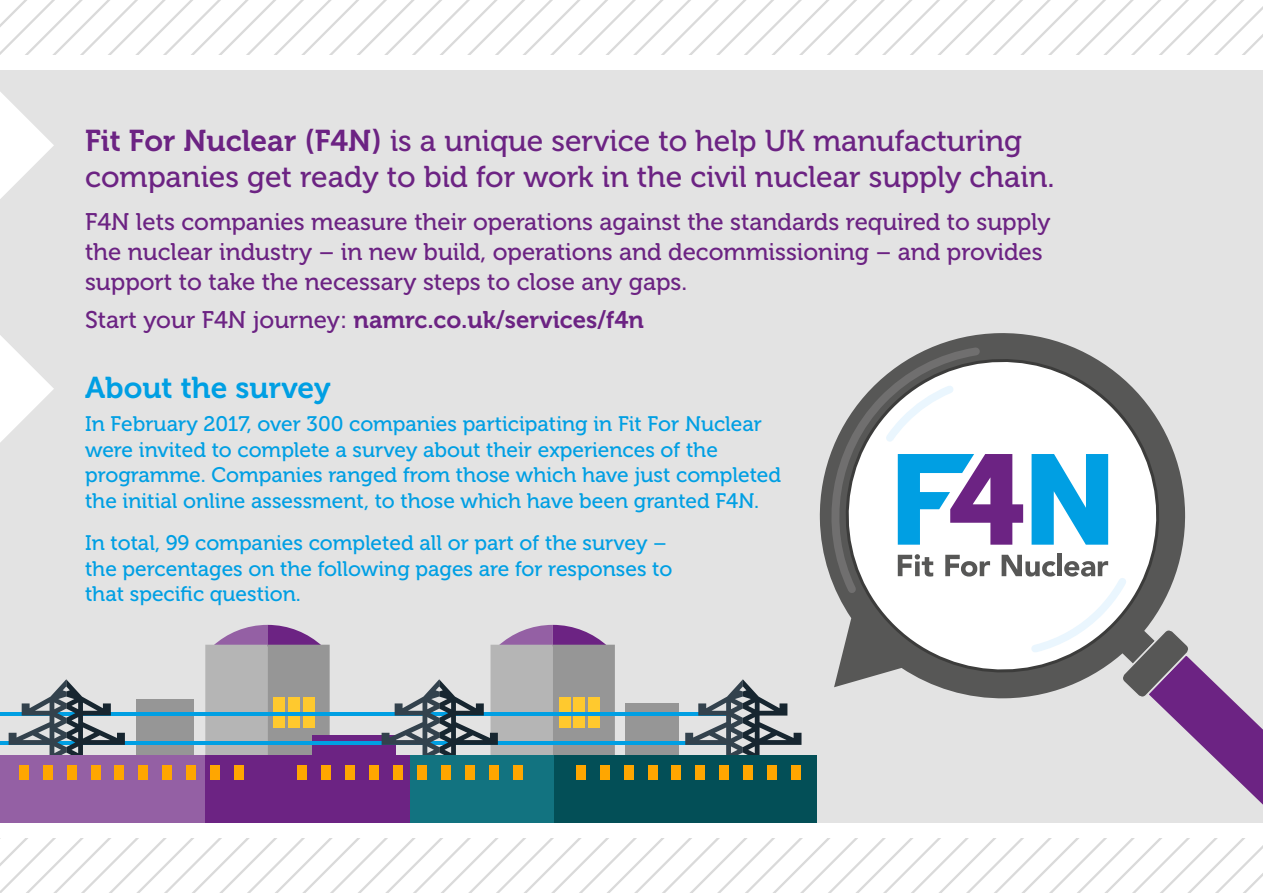
<style>
.page{position:relative;width:1263px;height:893px;background:#fff}
.page>*{position:absolute;margin:0;border:0;box-sizing:border-box;transform-origin:0 0}
.t1{font:30px/36px "Museo 500";color:#6c2383}
.t2{font:30px "Museo 700";color:#009fe3}
.t3{font:24px/30px "Museo 500";color:#6c2383}
.t4{font:24px "Museo 700";color:#6c2383}
.t5{font:21px/25.5px "Museo 500";color:#009fe3}
.s1{font-family:"Museo 700"}
.s2{font-family:"Museo 500"}
</style>
<div class="page">
<div style="left:0;top:70px;width:1263px;height:753px;background:#e3e3e3"></div>
<svg style="left:266px;top:0;width:28px;height:54px"></svg>
<svg style="left:294px;top:0;width:28px;height:54px"></svg>
<svg style="left:322px;top:0;width:27px;height:54px"></svg>
<svg style="left:349px;top:0;width:28px;height:54px"></svg>
<svg style="left:377px;top:0;width:28px;height:54px"></svg>
<svg style="left:405px;top:0;width:27px;height:54px"></svg>
<svg style="left:432px;top:0;width:831px;height:54px"></svg>
<svg style="left:266px;top:839px;width:28px;height:54px"></svg>
<svg style="left:294px;top:839px;width:28px;height:54px"></svg>
<svg style="left:322px;top:839px;width:941px;height:54px"></svg>
<svg style="left:0;top:92px;width:54px;height:107px"></svg>
<svg style="left:819px;top:333px;width:240px;height:210px"></svg>
<svg style="left:822px;top:342px;width:441px;height:463px"></svg>
<div style="left:136px;top:699px;width:58px;height:57px;background:#969696"></div>
<svg style="left:205px;top:625px;width:125px;height:131px;background:#a6a0a9"></svg>
<div style="left:273px;top:698px;width:12px;height:30px;background:#ffc92e"></div>
<div style="left:288px;top:698px;width:12px;height:30px;background:#ffc92e"></div>
<div style="left:303px;top:698px;width:12px;height:30px;background:#ffc92e"></div>
<div style="left:312px;top:735px;width:83px;height:21px;background:#6c2383"></div>
<div style="left:625px;top:703px;width:54px;height:53px;background:#969696"></div>
<hr style="left:0;top:712px;width:729px;height:3px;background:#009fe3">
<hr style="left:0;top:741px;width:729px;height:4px;background:#009fe3">
<svg style="left:9px;top:679px;width:116px;height:77px"></svg>
<svg style="left:685px;top:679px;width:116px;height:77px"></svg>
<svg style="left:382px;top:625px;width:233px;height:131px"></svg>
<div style="left:4px;top:756px;width:406px;height:67px;background:#6c2383"></div>
<div style="left:410px;top:756px;width:406px;height:67px;background:#034f57"></div>
<div style="left:0;top:756px;width:205px;height:67px;background:#9460a4"></div>
<div style="left:19px;top:765px;width:10px;height:15px;background:#ffa600"></div>
<div style="left:43px;top:765px;width:10px;height:15px;background:#ffa600"></div>
<div style="left:67px;top:765px;width:9px;height:15px;background:#ffa600"></div>
<div style="left:91px;top:765px;width:9px;height:15px;background:#ffa600"></div>
<div style="left:115px;top:765px;width:9px;height:15px;background:#ffa600"></div>
<div style="left:139px;top:765px;width:9px;height:15px;background:#ffa600"></div>
<div style="left:162px;top:765px;width:10px;height:15px;background:#ffa600"></div>
<div style="left:186px;top:765px;width:10px;height:15px;background:#ffa600"></div>
<div style="left:210px;top:765px;width:10px;height:15px;background:#ffa600"></div>
<div style="left:234px;top:765px;width:10px;height:15px;background:#ffa600"></div>
<div style="left:297px;top:765px;width:10px;height:15px;background:#ffa600"></div>
<div style="left:321px;top:765px;width:10px;height:15px;background:#ffa600"></div>
<div style="left:345px;top:765px;width:10px;height:15px;background:#ffa600"></div>
<div style="left:369px;top:765px;width:10px;height:15px;background:#ffa600"></div>
<div style="left:393px;top:765px;width:10px;height:15px;background:#ffa600"></div>
<div style="left:410px;top:756px;width:143px;height:67px;background:#127380"></div>
<div style="left:417px;top:765px;width:10px;height:15px;background:#ffa600"></div>
<div style="left:441px;top:765px;width:10px;height:15px;background:#ffa600"></div>
<div style="left:465px;top:765px;width:9px;height:15px;background:#ffa600"></div>
<div style="left:489px;top:765px;width:9px;height:15px;background:#ffa600"></div>
<div style="left:513px;top:765px;width:9px;height:15px;background:#ffa600"></div>
<div style="left:576px;top:765px;width:10px;height:15px;background:#ffa600"></div>
<div style="left:600px;top:765px;width:9px;height:15px;background:#ffa600"></div>
<div style="left:624px;top:765px;width:9px;height:15px;background:#ffa600"></div>
<div style="left:648px;top:765px;width:9px;height:15px;background:#ffa600"></div>
<div style="left:671px;top:765px;width:10px;height:15px;background:#ffa600"></div>
<div style="left:695px;top:765px;width:10px;height:15px;background:#ffa600"></div>
<div style="left:719px;top:765px;width:10px;height:15px;background:#ffa600"></div>
<div style="left:743px;top:765px;width:10px;height:15px;background:#ffa600"></div>
<div style="left:767px;top:765px;width:10px;height:15px;background:#ffa600"></div>
<div style="left:791px;top:765px;width:10px;height:15px;background:#ffa600"></div>
<svg style="left:0;top:335px;width:54px;height:107px"></svg>
<h1 class="t1" style="left:85px;top:123px;width:971px"><span class="s1">Fit For Nuclear (F4N)</span> is a unique service to help UK manufacturing companies get ready to bid for work in the civil nuclear supply chain.</h1>
<p class="t3" style="left:85px;top:207px;width:967px">F4N lets companies measure their operations against the standards required to supply the nuclear industry – in new build, operations and decommissioning – and provides support to take the necessary steps to close any gaps.</p>
<p class="t4" style="left:85px;top:306px;width:560px"><span class="s2">Start your F4N journey:</span> namrc.co.uk/services/f4n</p>
<h1 class="t2" style="left:85px;top:371px;width:247px">About the survey</h1>
<p class="t5" style="left:85px;top:412px;width:698px">In February 2017, over 300 companies participating in Fit For Nuclear were invited to complete a survey about their experiences of the programme. Companies ranged from those which have just completed the initial online assessment, to those which have been granted F4N.</p>
<p class="t5" style="left:85px;top:530px;width:589px">In total, 99 companies completed all or part of the survey – the percentages on the following pages are for responses to that specific question.</p>
</div>
